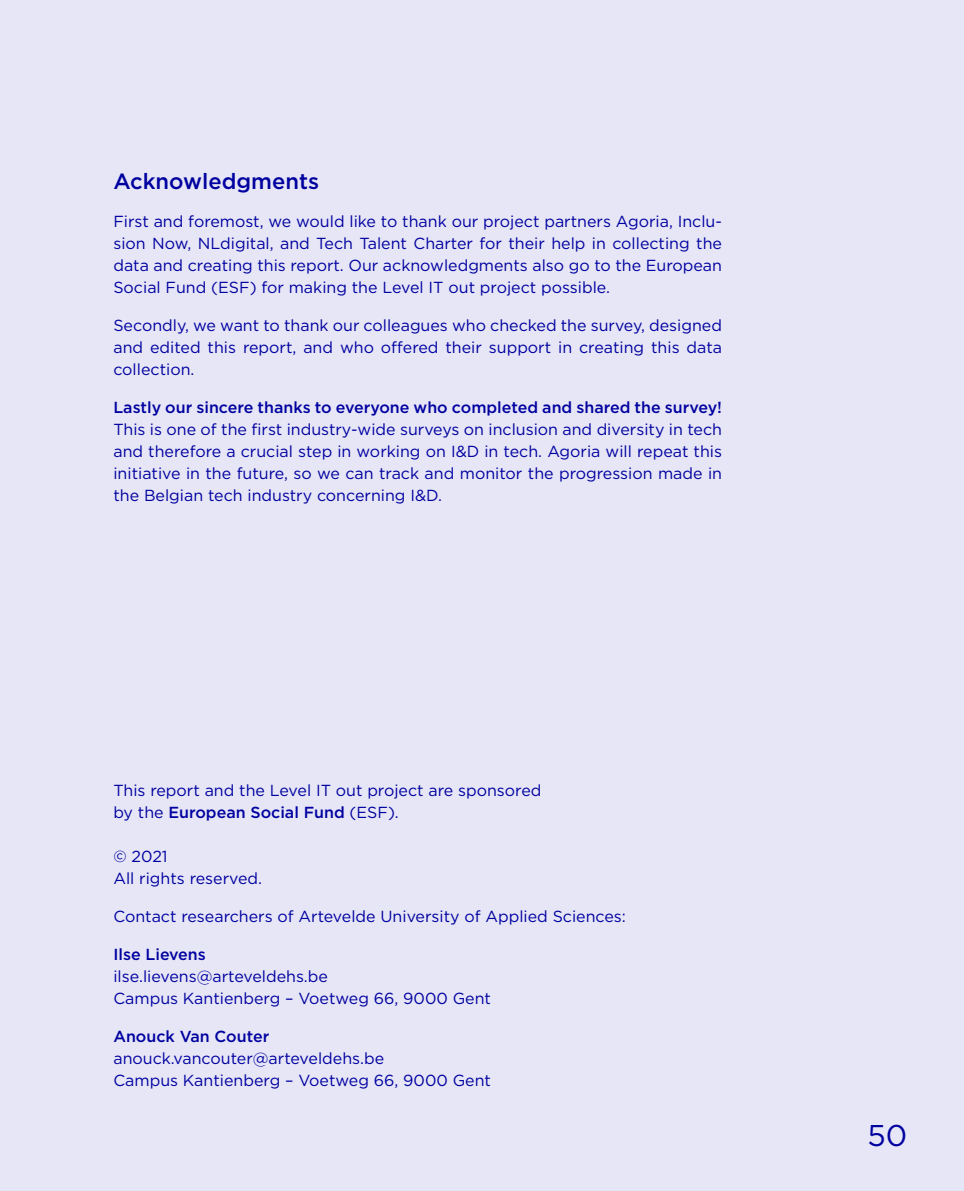
<style>
.page{position:relative;width:964px;height:1191px;background:#e6e6f6}
.page>*{position:absolute;margin:0;border:0;box-sizing:border-box;transform-origin:0 0}
.t1{font:30px "Gotham";color:#0000a0}
.t2{font:500 22px "Gotham";color:#0000a0}
.t3{font:16px/22px "Gotham";color:#0000a0}
.t4{font:500 16px "Gotham";color:#0000a0}
.s1{font-weight:500}
</style>
<div class="page">
<h2 class="t2" style="left:113px;top:168px;width:207px">Acknowledgments</h2>
<p class="t3" style="left:113px;top:209px;width:610px;text-align:justify">First and foremost, we would like to thank our project partners Agoria, Inclu&shy;sion Now, NLdigital, and Tech Talent Charter for their help in collecting the data and creating this report. Our acknowledgments also go to the European Social Fund (ESF) for making the Level IT out project possible.</p>
<p class="t3" style="left:113px;top:313px;width:610px;text-align:justify">Secondly, we want to thank our colleagues who checked the survey, designed and edited this report, and who offered their support in creating this data collection.</p>
<p class="t4" style="left:113px;top:398px;width:610px">Lastly our sincere thanks to everyone who completed and shared the survey!</p>
<p class="t3" style="left:113px;top:417px;width:610px;text-align:justify">This is one of the first industry-wide surveys on inclusion and diversity in tech and therefore a crucial step in working on I&amp;D in tech. Agoria will repeat this initiative in the future, so we can track and monitor the progression made in the Belgian tech industry concerning I&amp;D.</p>
<p class="t3" style="left:113px;top:779px;width:430px">This report and the Level IT out project are sponsored by the <span class="s1">European Social Fund</span> (ESF).</p>
<p class="t3" style="left:113px;top:845px;width:150px">© 2021<br>All rights reserved.</p>
<p class="t3" style="left:113px;top:905px;width:514px">Contact researchers of Artevelde University of Applied Sciences:</p>
<p class="t4" style="left:113px;top:945px;width:94px">Ilse Lievens</p>
<p class="t3" style="left:113px;top:965px;width:379px">ilse.lievens@arteveldehs.be<br>Campus Kantienberg – Voetweg 66, 9000 Gent</p>
<p class="t4" style="left:113px;top:1027px;width:157px">Anouck Van Couter</p>
<p class="t3" style="left:113px;top:1047px;width:379px">anouck.vancouter@arteveldehs.be<br>Campus Kantienberg – Voetweg 66, 9000 Gent</p>
<h1 class="t1" style="left:867px;top:1115px;width:41px">50</h1>
</div>
